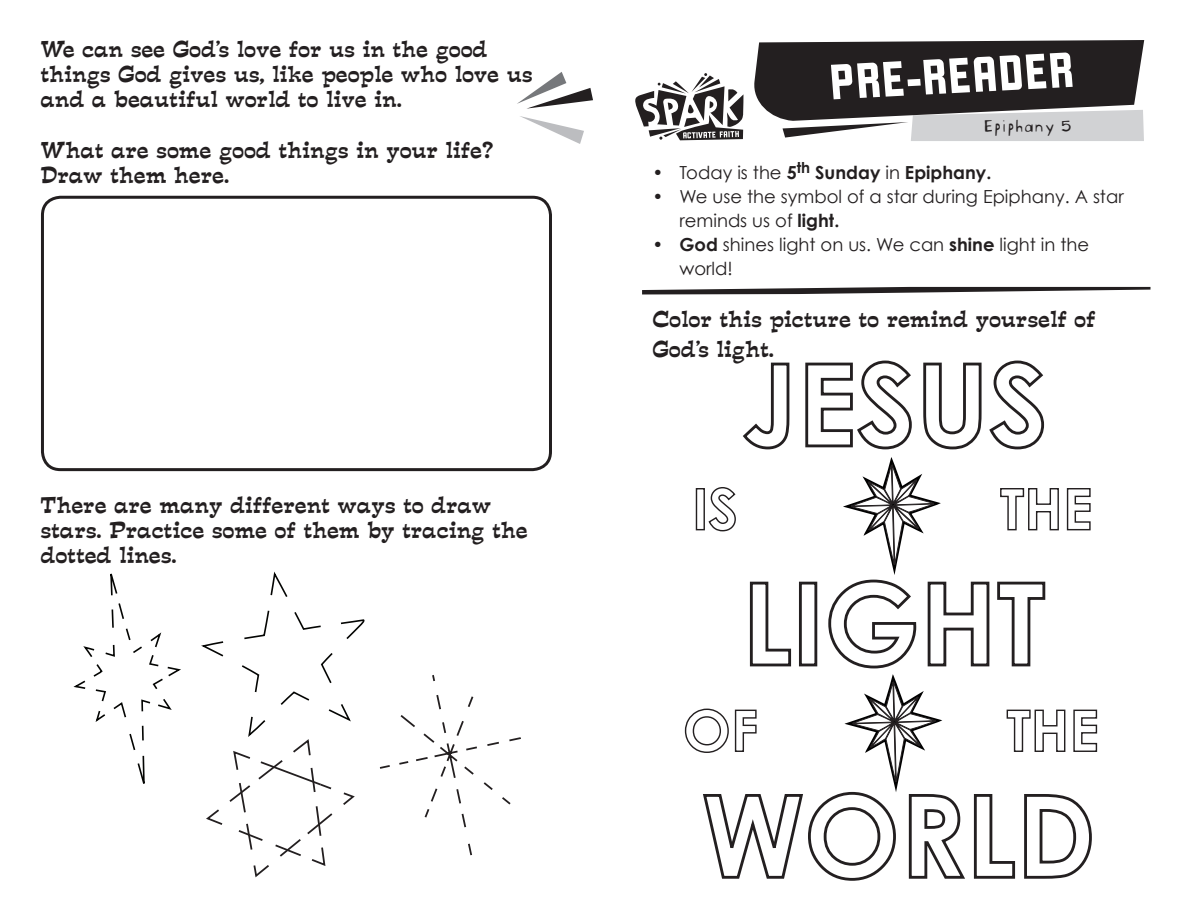
<style>
.page{position:relative;width:1188px;height:918px;background:#fff}
.page>*{position:absolute;margin:0;border:0;box-sizing:border-box;transform-origin:0 0}
.t1{font:54px "Liquorstore";color:#fff}
.t2{font:21px/25.2px "Estro Font";color:#231f20}
.t3{font:18px/24px "Century Gothic";color:#231f20}
.t4{font:700 18px "Century Gothic";color:#231f20}
.t5{font:18px "Blockhead Uplugged";color:#231f20}
.s1{font-weight:400}
.s2{font-weight:700}
</style>
<div class="page">
<svg style="left:754px;top:40px;width:390px;height:101px"></svg>
<svg style="left:635px;top:73px;width:108px;height:67px"></svg>
<svg style="left:517px;top:72px;width:76px;height:37px"></svg>
<svg style="left:520px;top:116px;width:64px;height:28px"></svg>
<div style="left:41px;top:196px;width:511px;height:275px;border:3px solid #231f20;border-radius:18px"></div>
<svg style="left:642px;top:287px;width:508px;height:7px"></svg>
<svg style="left:74px;top:571px;width:291px;height:213px"></svg>
<svg style="left:205px;top:741px;width:121px;height:137px"></svg>
<svg style="left:291px;top:666px;width:230px;height:191px"></svg>
<svg style="left:743px;top:360px;width:302px;height:90px"></svg>
<svg style="left:684px;top:457px;width:414px;height:424px"></svg>
<p class="t2" style="left:40px;top:36px;width:494px">We can see God’s love for us in the good things God gives us, like people who love us and a beautiful world to live in.</p>
<p class="t2" style="left:40px;top:137px;width:454px">What are some good things in your life?<br>Draw them here.</p>
<p class="t2" style="left:40px;top:492px;width:489px">There are many different ways to draw stars. Practice some of them by tracing the dotted lines.</p>
<h1 class="t1" style="left:828px;top:54px;width:247px;rotate:-3deg">PRE-READER</h1>
<p class="t5" style="left:983px;top:111px;width:90px">Epiphany 5</p>
<p class="t4" style="left:653px;top:161px;width:340px"><span class="s1">• Today is the</span> 5<sup>th</sup> Sunday <span class="s1">in</span> Epiphany.</p>
<p class="t3" style="left:679px;top:184px;width:446px;text-indent:-27px">• We use the symbol of a star during Epiphany. A star reminds us of <span class="s2">light.</span></p>
<p class="t3" style="left:679px;top:232px;width:411px;text-indent:-27px"><span class="s2">• God</span> shines light on us. We can <span class="s2">shine</span> light in the world!</p>
<p class="t2" style="left:652px;top:304px;width:445px;line-height:30px">Color this picture to remind yourself of<br>God’s light.</p>
</div>
